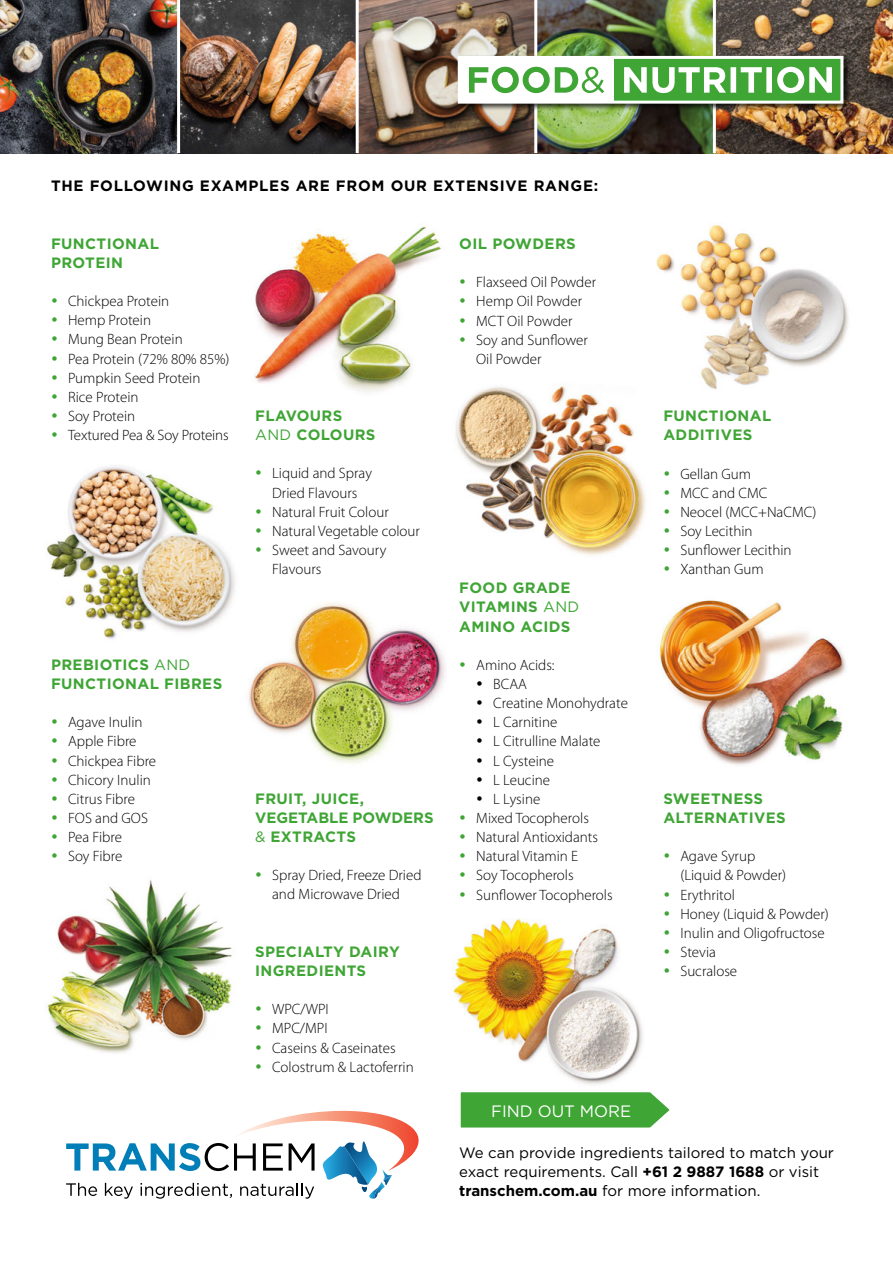
<style>
.page{position:relative;width:893px;height:1263px;background:#fff}
.page>*{position:absolute;margin:0;border:0;box-sizing:border-box;transform-origin:0 0}
.arrow-label{font:16.5px "Gotham";color:#fff}
.t1{font:300 15px/19.2px "Myriad Pro";color:#000}
.body_subtitle_01{font:700 15px/19.2px "Gotham";letter-spacing:.025em;color:#3fa535}
.signoff{font:15px/19.2px "Gotham";color:#000}
.body_subtitle_02{font:700 15px "Gotham";letter-spacing:.05em;color:#000}
.body_subtitle_01-2{font:700 15px/19.2px "Gotham";color:#3fa535}
.s1{font-weight:400}
.s2{font-weight:700}
</style>
<div class="page">
<img style="left:658px;top:600px;width:188px;height:165px">
<img style="left:47px;top:465px;width:188px;height:174px">
<img style="left:455px;top:385px;width:191px;height:170px">
<img style="left:45px;top:880px;width:188px;height:173px">
<img style="left:656px;top:224px;width:193px;height:166px">
<img style="left:452px;top:918px;width:191px;height:167px">
<img style="left:254px;top:226px;width:188px;height:166px">
<img style="left:248px;top:602px;width:197px;height:161px">
<img style="left:0;top:0;width:534px;height:153px">
<img style="left:180px;top:0;width:176px;height:153px">
<img style="left:537px;top:0;width:176px;height:153px">
<img style="left:716px;top:0;width:177px;height:153px">
<svg style="left:460px;top:1092px;width:210px;height:36px;background:#4cab43"></svg>
<hr style="left:177px;top:0;width:3px;height:153px;background:#fff">
<hr style="left:356px;top:0;width:3px;height:153px;background:#fff">
<div style="left:456px;top:54px;width:395px;height:57px;background:#000;opacity:.75"></div>
<div style="left:614px;top:57px;width:228px;height:45px;background:#3fa535"></div>
<div style="left:459px;top:57px;width:155px;height:45px;background:#fff"></div>
<svg style="left:469px;top:67px;width:135px;height:26px"></svg>
<svg style="left:624px;top:67px;width:208px;height:26px"></svg>
<div style="left:458px;top:56px;width:385px;height:48px;border:3px solid #fff"></div>
<svg style="left:66px;top:1111px;width:353px;height:88px"></svg>
<p class="body_subtitle_02" style="left:51px;top:177px;width:549px">THE FOLLOWING EXAMPLES ARE FROM OUR EXTENSIVE RANGE:</p>
<p class="body_subtitle_01" style="left:51px;top:233px;width:109px">FUNCTIONAL<br>PROTEIN</p>
<p class="t1" style="left:68px;top:291px;width:103px">Chickpea Protein</p>
<p class="t1" style="left:68px;top:311px;width:85px">Hemp Protein</p>
<p class="t1" style="left:68px;top:330px;width:116px">Mung Bean Protein</p>
<p class="t1" style="left:68px;top:349px;width:163px">Pea Protein (72% 80% 85%)</p>
<p class="t1" style="left:68px;top:368px;width:134px">Pumpkin Seed Protein</p>
<p class="t1" style="left:68px;top:387px;width:72px">Rice Protein</p>
<p class="t1" style="left:68px;top:406px;width:69px">Soy Protein</p>
<p class="t1" style="left:68px;top:425px;width:162px">Textured Pea &amp; Soy Proteins</p>
<p class="body_subtitle_01" style="left:51px;top:654px;width:173px">PREBIOTICS <span class="s1">AND<br></span>FUNCTIONAL FIBRES</p>
<p class="t1" style="left:68px;top:712px;width:76px">Agave Inulin</p>
<p class="t1" style="left:68px;top:732px;width:70px">Apple Fibre</p>
<p class="t1" style="left:68px;top:751px;width:90px">Chickpea Fibre</p>
<p class="t1" style="left:68px;top:770px;width:84px">Chicory Inulin</p>
<p class="t1" style="left:68px;top:789px;width:69px">Citrus Fibre</p>
<p class="t1" style="left:68px;top:808px;width:81px">FOS and GOS</p>
<p class="t1" style="left:68px;top:827px;width:55px">Pea Fibre</p>
<p class="t1" style="left:68px;top:846px;width:56px">Soy Fibre</p>
<p class="body_subtitle_01" style="left:255px;top:406px;width:122px">FLAVOURS<br><span class="s1">AND</span> COLOURS</p>
<p class="t1" style="left:272px;top:464px;width:101px">Liquid and Spray<br>Dried Flavours</p>
<p class="t1" style="left:272px;top:502px;width:118px">Natural Fruit Colour</p>
<p class="t1" style="left:272px;top:521px;width:149px">Natural Vegetable colour</p>
<p class="t1" style="left:272px;top:540px;width:116px">Sweet and Savoury<br>Flavours</p>
<p class="body_subtitle_01-2" style="left:255px;top:788px;width:180px">FRUIT, JUICE,<br>VEGETABLE POWDERS <span class="s1">&amp;</span> EXTRACTS</p>
<p class="t1" style="left:272px;top:865px;width:151px">Spray Dried, Freeze Dried and Microwave Dried</p>
<p class="body_subtitle_01" style="left:255px;top:942px;width:146px">SPECIALTY DAIRY<br>INGREDIENTS</p>
<p class="t1" style="left:272px;top:999px;width:58px">WPC/WPI</p>
<p class="t1" style="left:272px;top:1019px;width:57px">MPC/MPI</p>
<p class="t1" style="left:272px;top:1038px;width:125px">Caseins &amp; Caseinates</p>
<p class="t1" style="left:272px;top:1057px;width:143px">Colostrum &amp; Lactoferrin</p>
<p class="body_subtitle_01" style="left:459px;top:234px;width:118px">OIL POWDERS</p>
<p class="t1" style="left:476px;top:272px;width:121px">Flaxseed Oil Powder</p>
<p class="t1" style="left:476px;top:292px;width:107px">Hemp Oil Powder</p>
<p class="t1" style="left:476px;top:311px;width:98px">MCT Oil Powder</p>
<p class="t1" style="left:476px;top:330px;width:113px">Soy and Sunflower<br>Oil Powder</p>
<p class="body_subtitle_01" style="left:459px;top:578px;width:122px">FOOD GRADE<br>VITAMINS <span class="s1">AND<br></span>AMINO ACIDS</p>
<p class="t1" style="left:476px;top:655px;width:80px">Amino Acids:</p>
<p class="t1" style="left:493px;top:674px;width:35px">BCAA</p>
<p class="t1" style="left:493px;top:693px;width:136px">Creatine Monohydrate</p>
<p class="t1" style="left:493px;top:712px;width:66px">L Carnitine</p>
<p class="t1" style="left:493px;top:732px;width:109px">L Citrulline Malate</p>
<p class="t1" style="left:493px;top:751px;width:62px">L Cysteine</p>
<p class="t1" style="left:493px;top:770px;width:58px">L Leucine</p>
<p class="t1" style="left:493px;top:789px;width:49px">L Lysine</p>
<p class="t1" style="left:476px;top:808px;width:114px">Mixed Tocopherols</p>
<p class="t1" style="left:476px;top:827px;width:123px">Natural Antioxidants</p>
<p class="t1" style="left:476px;top:846px;width:103px">Natural Vitamin E</p>
<p class="t1" style="left:476px;top:866px;width:99px">Soy Tocopherols</p>
<p class="t1" style="left:476px;top:885px;width:138px">Sunflower Tocopherols</p>
<p class="arrow-label" style="left:491px;top:1100px;width:142px">FIND OUT MORE</p>
<p class="body_subtitle_01" style="left:663px;top:406px;width:109px">FUNCTIONAL<br>ADDITIVES</p>
<p class="t1" style="left:680px;top:464px;width:72px">Gellan Gum</p>
<p class="t1" style="left:680px;top:483px;width:88px">MCC and CMC</p>
<p class="t1" style="left:680px;top:502px;width:138px">Neocel (MCC+NaCMC)</p>
<p class="t1" style="left:680px;top:521px;width:74px">Soy Lecithin</p>
<p class="t1" style="left:680px;top:540px;width:113px">Sunflower Lecithin</p>
<p class="t1" style="left:680px;top:560px;width:85px">Xanthan Gum</p>
<p class="body_subtitle_01" style="left:663px;top:788px;width:124px">SWEETNESS<br>ALTERNATIVES</p>
<p class="t1" style="left:680px;top:846px;width:107px">Agave Syrup (Liquid &amp; Powder)</p>
<p class="t1" style="left:680px;top:885px;width:56px">Erythritol</p>
<p class="t1" style="left:680px;top:904px;width:150px">Honey (Liquid &amp; Powder)</p>
<p class="t1" style="left:680px;top:923px;width:146px">Inulin and Oligofructose</p>
<p class="t1" style="left:680px;top:942px;width:37px">Stevia</p>
<p class="t1" style="left:680px;top:961px;width:58px">Sucralose</p>
<p class="signoff" style="left:459px;top:1143px;width:376px">We can provide ingredients tailored to match your exact requirements. Call <span class="s2">+61 2 9887 1688</span> or visit <span class="s2">transchem.com.au</span> for more information.</p>
</div>
